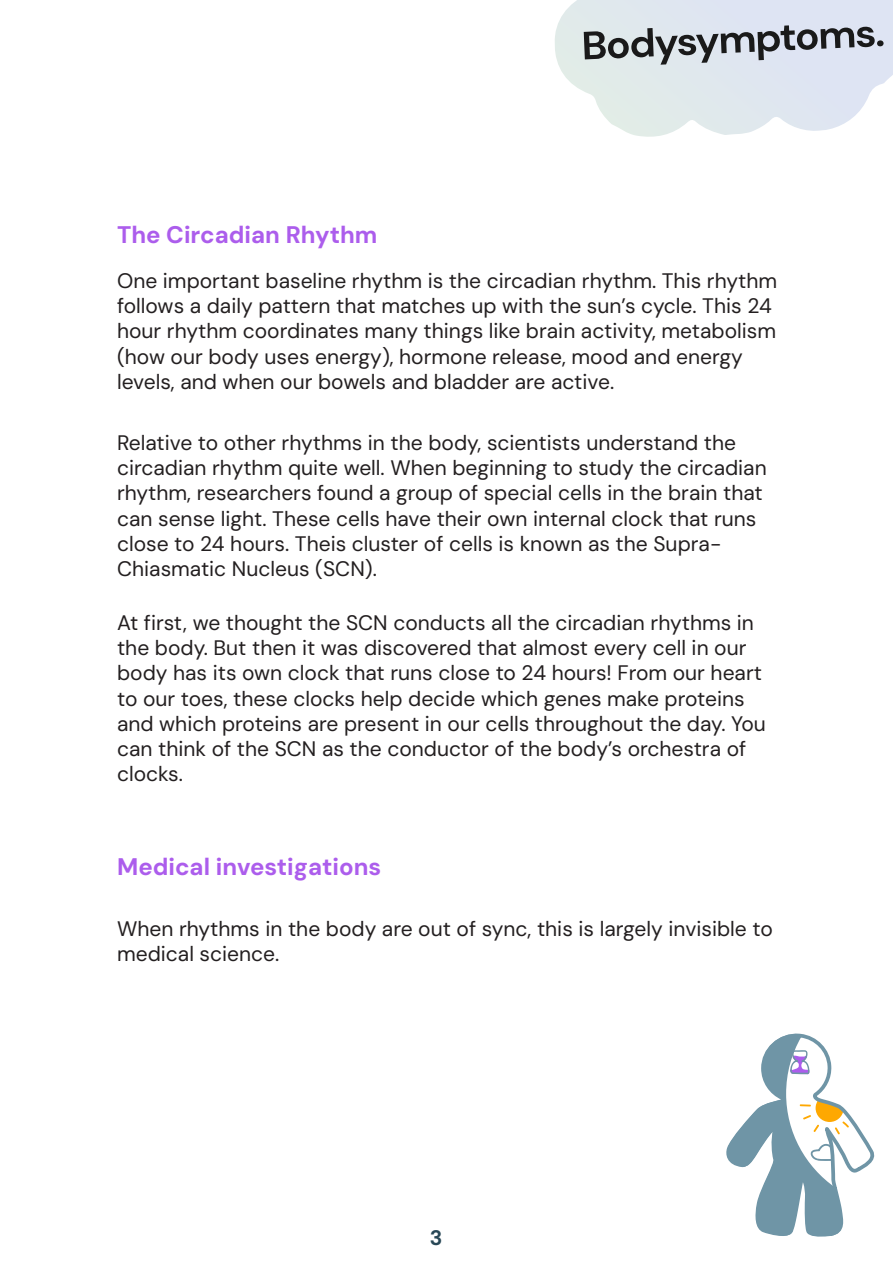
<style>
.page{position:relative;width:893px;height:1263px;background:#fff}
.page>*{position:absolute;margin:0;border:0;box-sizing:border-box;transform-origin:0 0}
.Heading_2{font:700 24px "DM Sans";color:#ac5dec}
.t1{font:21px/25.2px "DM Sans";color:#231f20}
.t2{font:700 21px "DM Sans";color:#284756}
</style>
<div class="page">
<svg style="left:726px;top:1033px;width:149px;height:204px"></svg>
<svg style="left:555px;top:0;width:338px;height:137px"></svg>
<svg style="left:582px;top:0;width:302px;height:80px;background:#c3c9d1"></svg>
<p class="Heading_2" style="left:117px;top:220px;width:262px">The Circadian Rhythm</p>
<p class="t1" style="left:117px;top:268px;width:662px">One important baseline rhythm is the circadian rhythm. This rhythm follows a daily pattern that matches up with the sun’s cycle. This 24 hour rhythm coordinates many things like brain activity, metabolism (how our body uses energy), hormone release, mood and energy levels, and when our bowels and bladder are active.</p>
<p class="t1" style="left:117px;top:430px;width:651px">Relative to other rhythms in the body, scientists understand the circadian rhythm quite well. When beginning to study the circadian rhythm, researchers found a group of special cells in the brain that can sense light. These cells have their own internal clock that runs close to 24 hours. Theis cluster of cells is known as the Supra-Chiasmatic Nucleus (SCN).</p>
<p class="t1" style="left:117px;top:610px;width:650px">At first, we thought the SCN conducts all the circadian rhythms in the body. But then it was discovered that almost every cell in our body has its own clock that runs close to 24 hours! From our heart to our toes, these clocks help decide which genes make proteins and which proteins are present in our cells throughout the day. You can think of the SCN as the conductor of the body’s orchestra of clocks.</p>
<p class="Heading_2" style="left:117px;top:851px;width:266px">Medical investigations</p>
<p class="t1" style="left:117px;top:916px;width:657px">When rhythms in the body are out of sync, this is largely invisible to medical science.</p>
<p class="t2" style="left:430px;top:1224px;width:14px">3</p>
</div>
